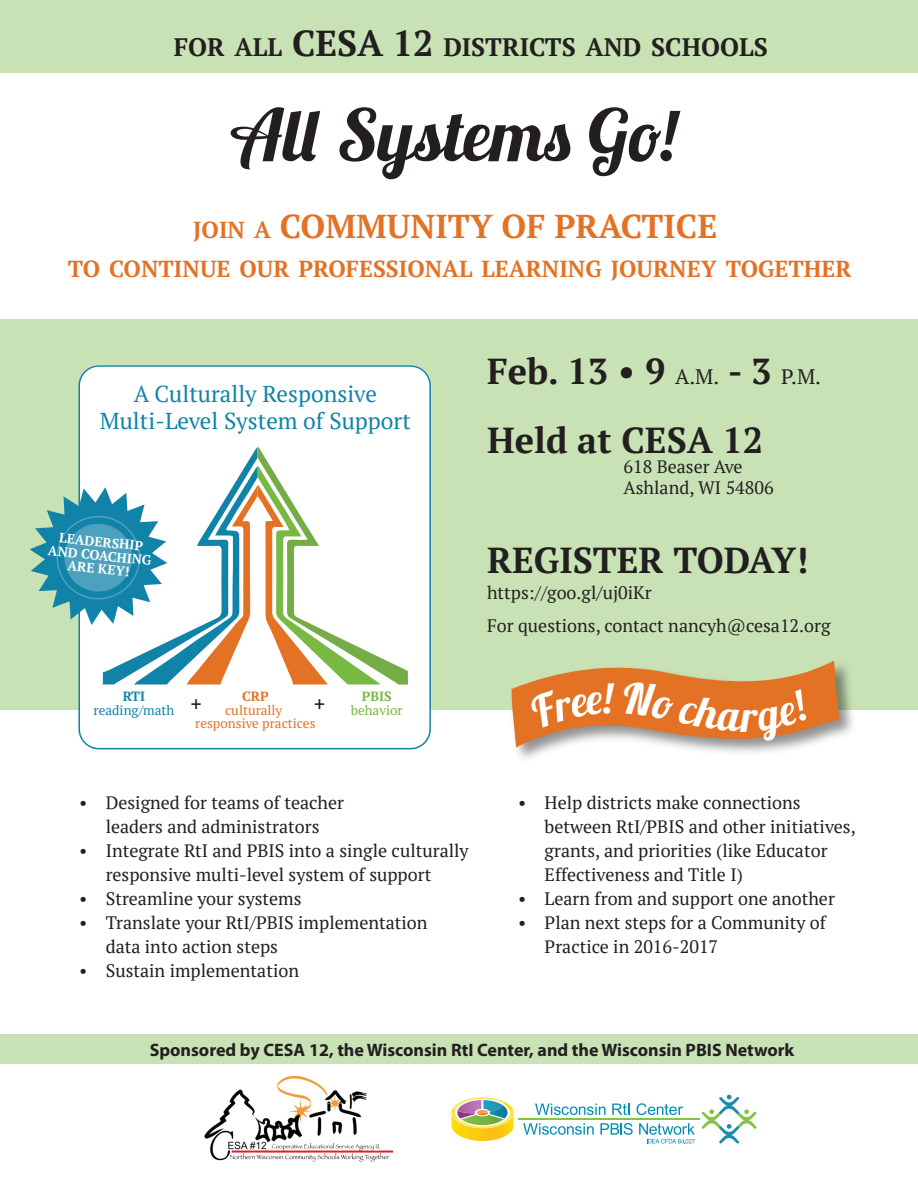
<style>
.page{position:relative;width:918px;height:1188px;background:#fff}
.page>*{position:absolute;margin:0;border:0;box-sizing:border-box;transform-origin:0 0}
.t1{font:72px "Lobster 1.3";color:#231f20}
.t2{font:700 36px "PT Serif";color:#231f20}
.t3{font:700 33px "PT Serif";color:#e47225}
.t4{font:700 25.2px "PT Serif";color:#231f20}
.t5{font:700 23.1px "PT Serif";color:#e47225}
.t6{font:22.95px/27.6px "PT Serif";color:#1183a9;text-align:center}
.t7{font:700 20.4px "PT Serif";color:#231f20}
.t8{font:18px/24px "PT Serif";color:#231f20}
.t9{font:700 18px "Myriad Pro";color:#231f20}
.t10{font:13.35px/13.4px "PT Serif";color:#e47225;text-align:center}
.t11{font:700 13.35px/13.4px "PT Serif";color:#fff;text-align:center}
.t12{font:13.35px "PT Serif";color:#1183a9}
.t13{font:13.35px "PT Serif";color:#77b942}
.t14{font:700 13.35px "PT Serif";color:#77b942}
.t15{font:700 13.35px "PT Serif";color:#1183a9}
.t16{font:700 13.35px "PT Serif";color:#e47225}
.s1{font-size:36px}
.s2{font-size:23.1px}
.s3{font-weight:400;font-size:21px}
</style>
<div class="page">
<div style="left:0;top:319px;width:918px;height:390px;background:#c8e2b5"></div>
<div style="left:0;top:1034px;width:918px;height:30px;background:#c8e2b5"></div>
<div style="left:0;top:0;width:918px;height:72px;background:#c8e2b5"></div>
<div style="left:79px;top:365px;width:351px;height:382px;background:#fff;border-radius:20px"></div>
<div style="left:78px;top:365px;width:353px;height:384px;border:2px solid #1183a9;border-radius:20px"></div>
<img style="left:506px;top:665px;width:355px;height:94px">
<svg style="left:30px;top:447px;width:378px;height:238px"></svg>
<img style="left:204px;top:1076px;width:189px;height:86px">
<hr style="left:519px;top:1118px;width:181px;height:2px;background:#83c447">
<svg style="left:535px;top:1104px;width:71px;height:11px"></svg>
<svg style="left:612px;top:1104px;width:18px;height:11px"></svg>
<svg style="left:637px;top:1103px;width:46px;height:12px"></svg>
<svg style="left:523px;top:1123px;width:71px;height:12px"></svg>
<svg style="left:600px;top:1123px;width:33px;height:12px"></svg>
<svg style="left:639px;top:1123px;width:56px;height:21px"></svg>
<svg style="left:452px;top:1097px;width:62px;height:44px"></svg>
<svg style="left:702px;top:1095px;width:54px;height:49px"></svg>
<svg style="left:512px;top:660px;width:328px;height:87px"></svg>
<h3 class="t4" style="left:174px;top:30px;width:596px">FOR ALL <span class="s1">CESA 12</span> DISTRICTS AND SCHOOLS</h3>
<h1 class="t1" style="left:230px;top:89px;width:448px">All Systems Go!</h1>
<h3 class="t3" style="left:193px;top:204px;width:526px"><span class="s2">JOIN A</span> COMMUNITY OF PRACTICE</h3>
<p class="t5" style="left:68px;top:254px;width:785px">TO CONTINUE OUR PROFESSIONAL LEARNING JOURNEY TOGETHER</p>
<p class="t6" style="left:100px;top:380px;width:312px">A Culturally Responsive<br>Multi-Level System of Support</p>
<p class="t11" style="left:50px;top:530px;width:105px;rotate:6deg">LEADERSHIP<br>AND COACHING<br>ARE KEY!</p>
<p class="t15" style="left:123px;top:688px;width:24px">RTI</p>
<p class="t12" style="left:94px;top:701px;width:82px">reading/math</p>
<p class="t16" style="left:242px;top:688px;width:28px">CRP</p>
<p class="t10" style="left:195px;top:703px;width:122px">culturally responsive practices</p>
<p class="t7" style="left:190px;top:690px;width:13px">+</p>
<p class="t7" style="left:314px;top:690px;width:13px">+</p>
<p class="t14" style="left:362px;top:688px;width:31px">PBIS</p>
<p class="t13" style="left:351px;top:701px;width:54px">behavior</p>
<h2 class="t2" style="left:487px;top:347px;width:336px">Feb. 13 • 9 <span class="s3">A.M.</span> - 3 <span class="s3">P.M.</span></h2>
<h2 class="t2" style="left:487px;top:416px;width:277px">Held at CESA 12</h2>
<p class="t8" style="left:624px;top:456px;width:152px;line-height:21px">618 Beaser Ave<br>Ashland, WI 54806</p>
<h2 class="t2" style="left:487px;top:537px;width:323px">REGISTER TODAY!</h2>
<p class="t8" style="left:487px;top:576px;width:345px;line-height:32.8px">https://goo.gl/uj0iKr<br>For questions, contact nancyh@cesa12.org</p>
<p class="t8" style="left:79px;top:791px;width:266px;text-align:center">• Designed for teams of teacher leaders and administrators</p>
<p class="t8" style="left:106px;top:839px;width:365px;text-indent:-26px">• Integrate RtI and PBIS into a single culturally responsive multi-level system of support</p>
<p class="t8" style="left:79px;top:887px;width:224px">• Streamline your systems</p>
<p class="t8" style="left:106px;top:911px;width:323px;text-indent:-26px">• Translate your RtI/PBIS implementation data into action steps</p>
<p class="t8" style="left:79px;top:959px;width:221px">• Sustain implementation</p>
<p class="t8" style="left:545px;top:791px;width:313px;text-indent:-26px">• Help districts make connections between RtI/PBIS and other initiatives, grants, and priorities (like Educator Effectiveness and Title I)</p>
<p class="t8" style="left:518px;top:887px;width:318px">• Learn from and support one another</p>
<p class="t8" style="left:545px;top:911px;width:283px;text-indent:-26px">• Plan next steps for a Community of<br>Practice in 2016-2017</p>
<p class="t9" style="left:150px;top:1038px;width:646px">Sponsored by CESA 12, the Wisconsin RtI Center, and the Wisconsin PBIS Network</p>
</div>
